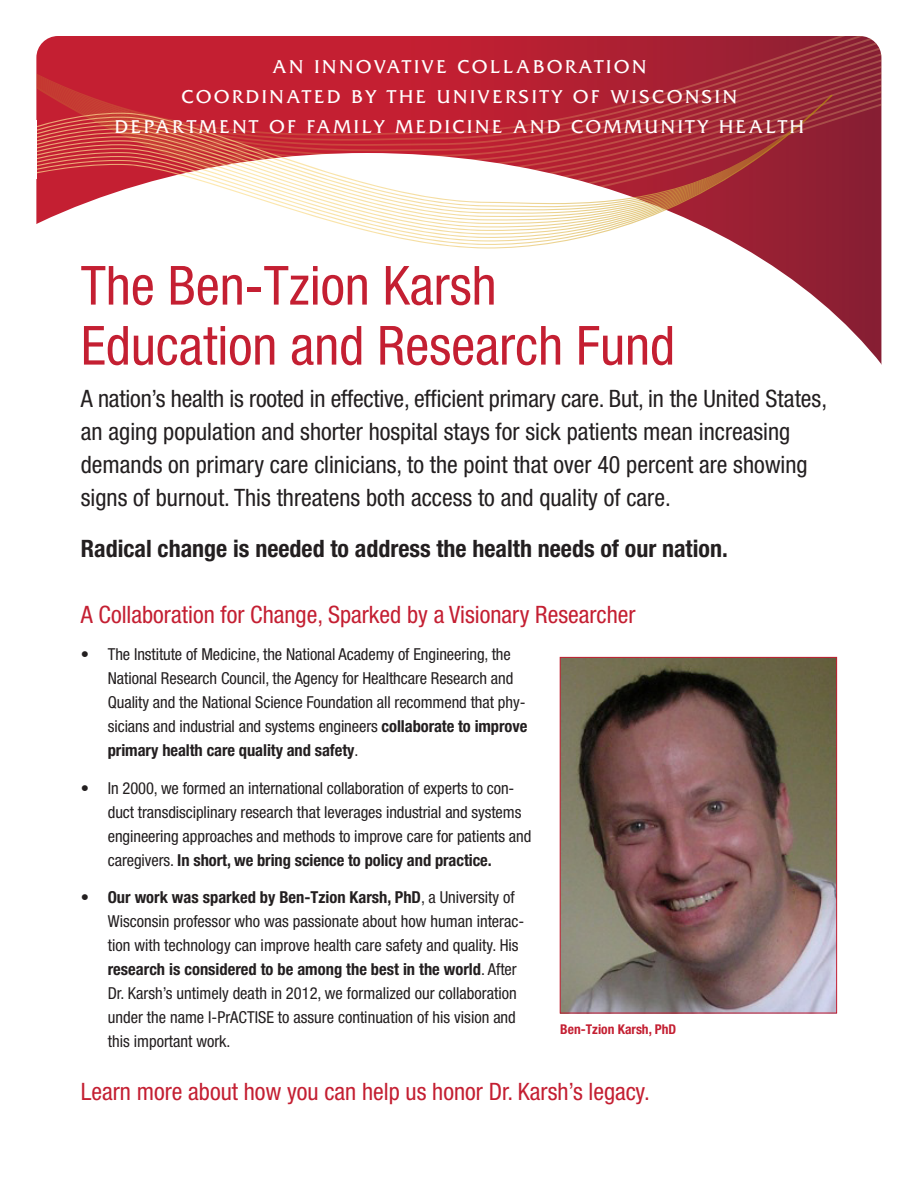
<style>
.page{position:relative;width:918px;height:1188px;background:#fff}
.page>*{position:absolute;margin:0;border:0;box-sizing:border-box;transform-origin:0 0}
.t1{font:condensed 54px/60px "Helvetica Neue LT Std";color:#c41f32}
.subhead{font:condensed 24px/33px "Helvetica Neue LT Std";color:#231f20}
.head1{font:condensed 24px "Helvetica Neue LT Std";color:#c41f32}
.subhead-2{font:700 condensed 24px "Helvetica Neue LT Std";color:#231f20}
.t2{font:19.5px/30px "Friz Quadrata Std";letter-spacing:.145em;color:#fff;text-align:center}
.t3{font:condensed 16.5px/24px "Helvetica Neue LT Std";letter-spacing:-.005em;color:#231f20}
.contact_name{font:700 condensed 13.5px "Helvetica Neue LT Std";color:#c41f32}
.s1{font-weight:700}
</style>
<div class="page">
<svg style="left:36px;top:36px;width:845px;height:117px;background:#b42435"></svg>
<svg style="left:559px;top:153px;width:323px;height:815px"></svg>
<img style="left:562px;top:659px;width:273px;height:352px">
<div style="left:560px;top:657px;width:277px;height:356px;border:1px solid #c41f32"></div>
<svg style="left:36px;top:95px;width:797px;height:154px"></svg>
<p class="t2" style="left:115px;top:52px;width:691px">AN INNOVATIVE COLLABORATION<br>COORDINATED BY THE UNIVERSITY OF WISCONSIN<br>DEPARTMENT OF FAMILY MEDICINE AND COMMUNITY HEALTH</p>
<p class="t1" style="left:81px;top:255px;width:596px">The Ben-Tzion Karsh<br>Education and Research Fund</p>
<p class="subhead" style="left:81px;top:381px;width:748px">A nation’s health is rooted in effective, efficient primary care. But, in the United States, an aging population and shorter hospital stays for sick patients mean increasing demands on primary care clinicians, to the point that over 40 percent are showing signs of burnout. This threatens both access to and quality of care.</p>
<p class="subhead-2" style="left:81px;top:534px;width:648px">Radical change is needed to address the health needs of our nation.</p>
<p class="head1" style="left:81px;top:600px;width:556px">A Collaboration for Change, Sparked by a Visionary Researcher</p>
<p class="t3" style="left:108px;top:642px;width:421px;text-indent:-27px">• The Institute of Medicine, the National Academy of Engineering, the National Research Council, the Agency for Healthcare Research and Quality and the National Science Foundation all recommend that phy&shy;sicians and industrial and systems engineers <span class="s1">collaborate to improve primary health care quality and safety</span>.</p>
<p class="t3" style="left:108px;top:776px;width:425px;text-indent:-27px">• In 2000, we formed an international collaboration of experts to con&shy;duct transdisciplinary research that leverages industrial and systems engineering approaches and methods to improve care for patients and caregivers. <span class="s1">In short, we bring science to policy and practice.</span></p>
<p class="t3" style="left:108px;top:885px;width:418px;text-indent:-27px"><span class="s1">• Our work was sparked by Ben-Tzion Karsh, PhD</span>, a University of Wisconsin professor who was passionate about how human interac&shy;tion with technology can improve health care safety and quality. His <span class="s1">research is considered to be among the best in the world</span>. After Dr. Karsh’s untimely death in 2012, we formalized our collaboration under the name I-PrACTISE to assure continuation of his vision and this important work.</p>
<p class="head1" style="left:81px;top:1077px;width:571px">Learn more about how you can help us honor Dr. Karsh’s legacy.</p>
<p class="contact_name" style="left:560px;top:1021px;width:117px">Ben-Tzion Karsh, PhD</p>
</div>
